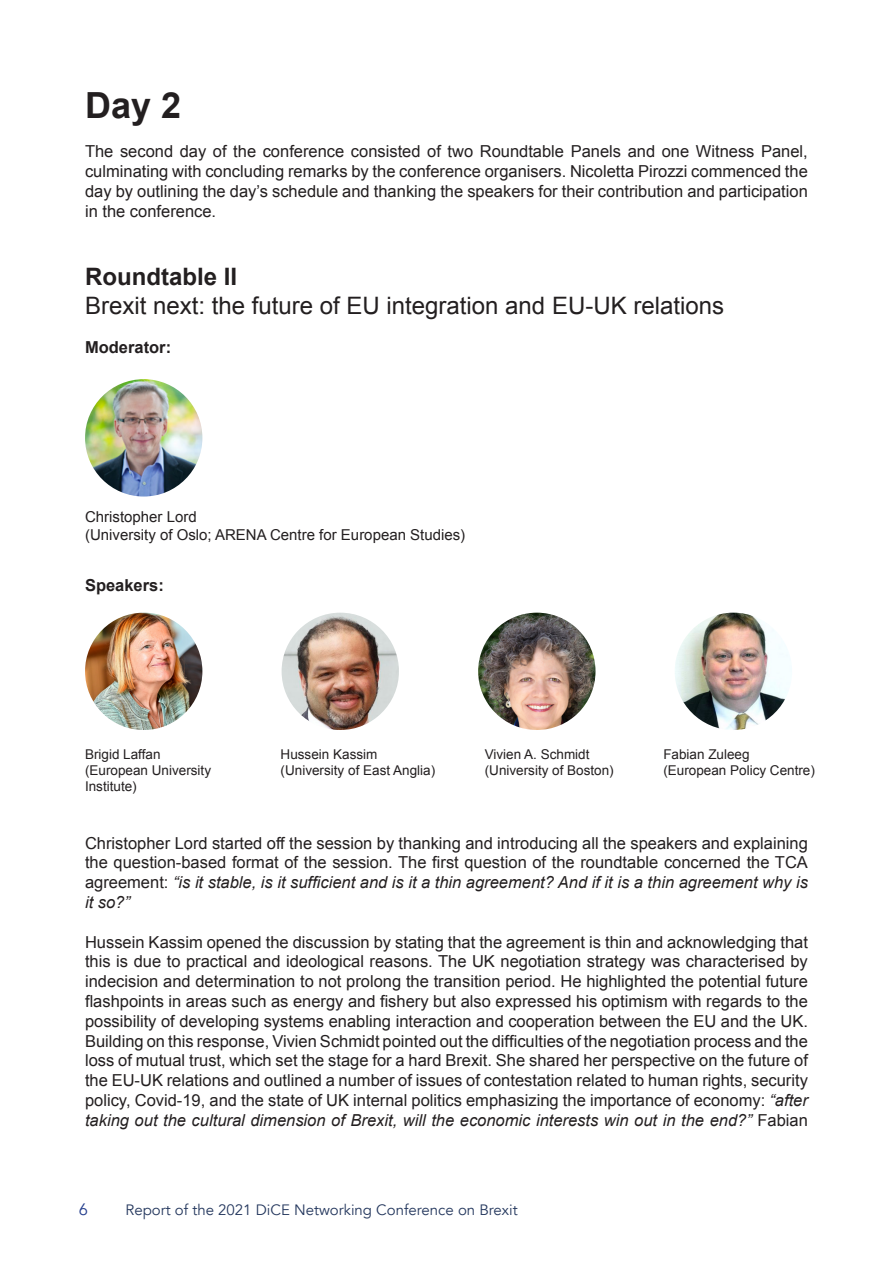
<style>
.page{position:relative;width:893px;height:1263px;background:#fff}
.page>*{position:absolute;margin:0;border:0;box-sizing:border-box;transform-origin:0 0}
.H-1{font:700 36px "Arial";color:#231f20}
.H-3{font:24px "Arial";color:#231f20}
.H-2{font:700 24px "Arial";color:#231f20}
.t1{font:16.5px/19.8px "Arial";color:#231f20;text-align:justify}
.t2{font:700 16.5px "Arial";color:#231f20}
.t3{font:16.5px "Avenir";color:#253f8e}
.t4{font:15px/18px "Arial";color:#231f20}
.t5{font:15px "Avenir";color:#25385e}
.t6{font:13.5px/16.2px "Arial";color:#231f20}
.s1{font-style:italic}
</style>
<div class="page">
<img style="left:85px;top:379px;width:117px;height:117px;border-radius:59px">
<img style="left:85px;top:613px;width:117px;height:117px;border-radius:59px">
<img style="left:282px;top:613px;width:117px;height:117px;border-radius:59px">
<img style="left:478px;top:613px;width:117px;height:117px;border-radius:59px">
<img style="left:675px;top:613px;width:117px;height:117px;border-radius:59px">
<p class="H-1" style="left:85px;top:81px;width:98px">Day 2</p>
<p class="t1" style="left:85px;top:142px;width:724px">The second day of the conference consisted of two Roundtable Panels and one Witness Panel, culminating with concluding remarks by the conference organisers. Nicoletta Pirozzi commenced the day by outlining the day’s schedule and thanking the speakers for their contribution and participation in the conference.</p>
<p class="H-2" style="left:85px;top:261px;width:154px">Roundtable II</p>
<p class="H-3" style="left:85px;top:290px;width:640px">Brexit next: the future of EU integration and EU-UK relations</p>
<p class="t2" style="left:85px;top:337px;width:88px">Moderator:</p>
<p class="t4" style="left:85px;top:508px;width:382px">Christopher Lord<br>(University of Oslo; ARENA Centre for European Studies)</p>
<p class="t2" style="left:85px;top:574px;width:80px">Speakers:</p>
<p class="t6" style="left:85px;top:746px;width:128px">Brigid Laffan (European University<br>Institute)</p>
<p class="t6" style="left:281px;top:746px;width:156px">Hussein Kassim (University of East Anglia)</p>
<p class="t6" style="left:485px;top:746px;width:131px">Vivien A. Schmidt (University of Boston)</p>
<p class="t6" style="left:663px;top:746px;width:153px">Fabian Zuleeg (European Policy Centre)</p>
<p class="t1" style="left:85px;top:833px;width:724px">Christopher Lord started off the session by thanking and introducing all the speakers and explaining the question-based format of the session. The first question of the roundtable concerned the TCA agreement: <span class="s1">“is it stable, is it sufficient and is it a thin agreement? And if it is a thin agreement why is it so?”</span></p>
<p class="t1" style="left:85px;top:932px;width:724px">Hussein Kassim opened the discussion by stating that the agreement is thin and acknowledging that this is due to practical and ideological reasons. The UK negotiation strategy was characterised by indecision and determination to not prolong the transition period. He highlighted the potential future flashpoints in areas such as energy and fishery but also expressed his optimism with regards to the possibility of developing systems enabling interaction and cooperation between the EU and the UK.<br>Building on this response, Vivien Schmidt pointed out the difficulties of the negotiation process and the loss of mutual trust, which set the stage for a hard Brexit. She shared her perspective on the future of the EU-UK relations and outlined a number of issues of contestation related to human rights, security policy, Covid-19, and the state of UK internal politics emphasizing the importance of economy: <span class="s1">“after taking out the cultural dimension of Brexit, will the economic interests win out in the end?”</span> Fabian</p>
<p class="t3" style="left:79px;top:1199px;width:11px">6</p>
<p class="t5" style="left:125px;top:1201px;width:394px">Report of the 2021 DiCE Networking Conference on Brexit</p>
</div>
